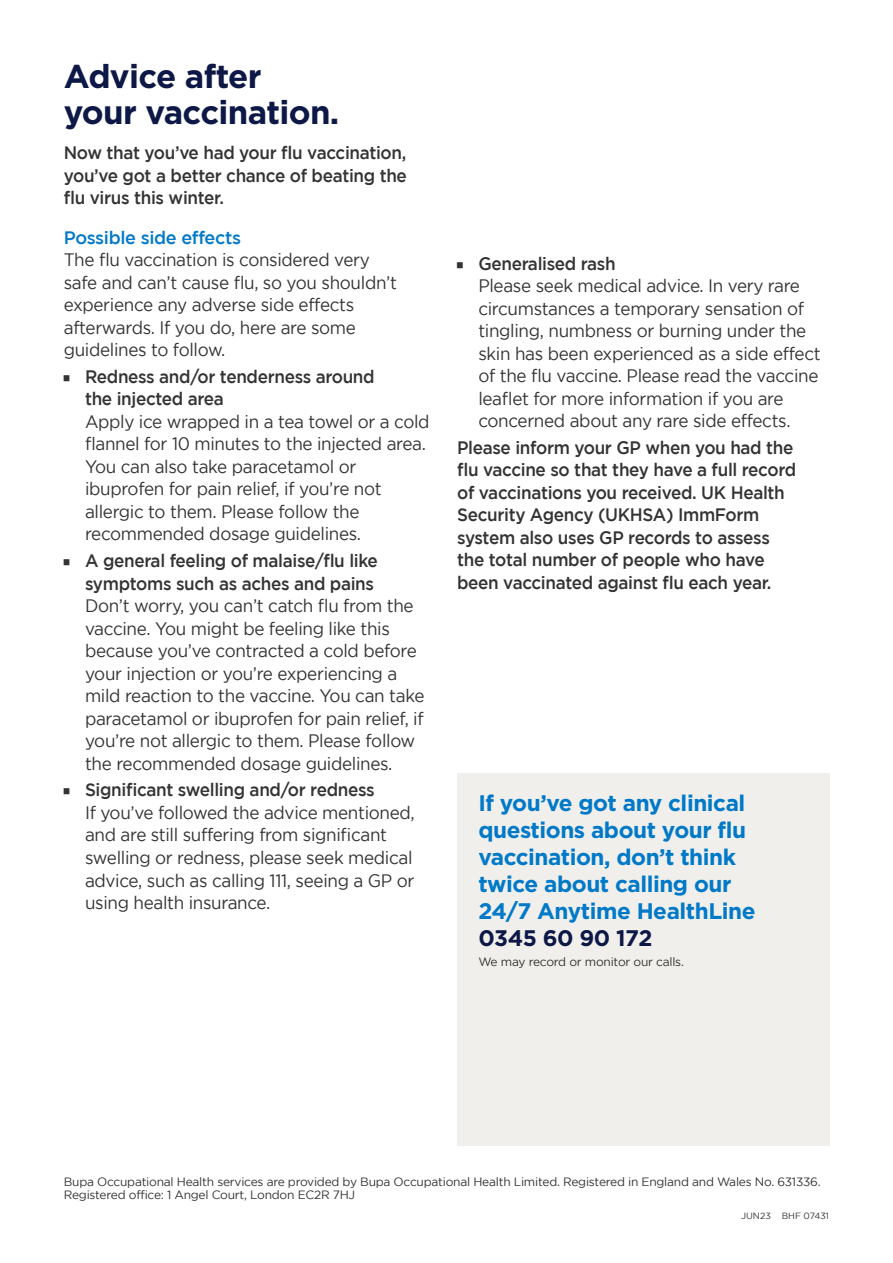
<style>
.page{position:relative;width:893px;height:1263px;background:#fff}
.page>*{position:absolute;margin:0;border:0;box-sizing:border-box;transform-origin:0 0}
.t1{font:700 33px/36px "Gotham";letter-spacing:-.02em;color:#0d1846}
.t2{font:700 22.5px/27px "Gotham";letter-spacing:-.02em;color:#0079c8}
.t3{font:18px/22.5px "Gotham";letter-spacing:-.02em;color:#333;scale:.95 1}
.t4{font:500 18px/22.5px "Gotham";letter-spacing:-.02em;color:#333;scale:.95 1}
.t5{font:500 18px "Gotham";letter-spacing:-.02em;color:#0079c8}
.t6{font:12px/13.5px "Gotham";letter-spacing:-.02em;color:#333}
.t7{font:9px "Gotham";color:#333}
.s1{font-weight:500}
.s2{color:#0d1846}
</style>
<div class="page">
<div style="left:457px;top:773px;width:372px;height:372px;background:#f1efeb"></div>
<h1 class="t1" style="left:64px;top:57px;width:277px">Advice after your vaccination.</h1>
<p class="t4" style="left:64px;top:141px;width:363px;text-align:justify">Now that you’ve had your flu vaccination, you’ve got a better chance of beating the flu virus this winter.</p>
<h2 class="t5" style="left:64px;top:227px;width:179px">Possible side effects</h2>
<p class="t3" style="left:64px;top:248px;width:352px">The flu vaccination is considered very safe and can’t cause flu, so you shouldn’t experience any adverse side effects afterwards. If you do, here are some guidelines to follow.</p>
<h3 class="t4" style="left:85px;top:365px;width:306px">Redness and/or tenderness around the injected area</h3>
<p class="t3" style="left:85px;top:410px;width:364px">Apply ice wrapped in a tea towel or a cold flannel for 10 minutes to the injected area.<br>You can also take paracetamol or ibuprofen for pain relief, if you’re not allergic to them. Please follow the recommended dosage guidelines.</p>
<p class="t3" style="left:85px;top:549px;width:359px"><span class="s1">A general feeling of malaise/flu like symptoms such as aches and pains<br></span>Don’t worry, you can’t catch flu from the vaccine. You might be feeling like this because you’ve contracted a cold before your injection or you’re experiencing a mild reaction to the vaccine. You can take paracetamol or ibuprofen for pain relief, if you’re not allergic to them. Please follow the recommended dosage guidelines.</p>
<p class="t3" style="left:85px;top:778px;width:349px"><span class="s1">Significant swelling and/or redness<br></span>If you’ve followed the advice mentioned, and are still suffering from significant swelling or redness, please seek medical advice, such as calling 111, seeing a GP or using health insurance.</p>
<h3 class="t4" style="left:478px;top:252px;width:146px">Generalised rash</h3>
<p class="t3" style="left:478px;top:274px;width:362px">Please seek medical advice. In very rare circumstances a temporary sensation of tingling, numbness or burning under the skin has been experienced as a side effect of the flu vaccine. Please read the vaccine leaflet for more information if you are concerned about any rare side effects.</p>
<p class="t4" style="left:457px;top:436px;width:358px">Please inform your GP when you had the flu vaccine so that they have a full record of vaccinations you received. UK Health Security Agency (UKHSA) ImmForm system also uses GP records to assess the total number of people who have been vaccinated against flu each year.</p>
<p class="t2" style="left:478px;top:789px;width:279px">If you’ve got any clinical questions about your flu vaccination, don’t think twice about calling our<br>24/7 Anytime HealthLine<br><span class="s2">0345 60 90 172</span></p>
<p class="t6" style="left:478px;top:955px;width:207px">We may record or monitor our calls.</p>
<p class="t6" style="left:64px;top:1174px;width:758px">Bupa Occupational Health services are provided by Bupa Occupational Health Limited. Registered in England and Wales No. 631336.<br>Registered office: 1 Angel Court, London EC2R 7HJ</p>
<p class="t7" style="left:741px;top:1210px;width:90px">JUN23 BHF 07431</p>
</div>
